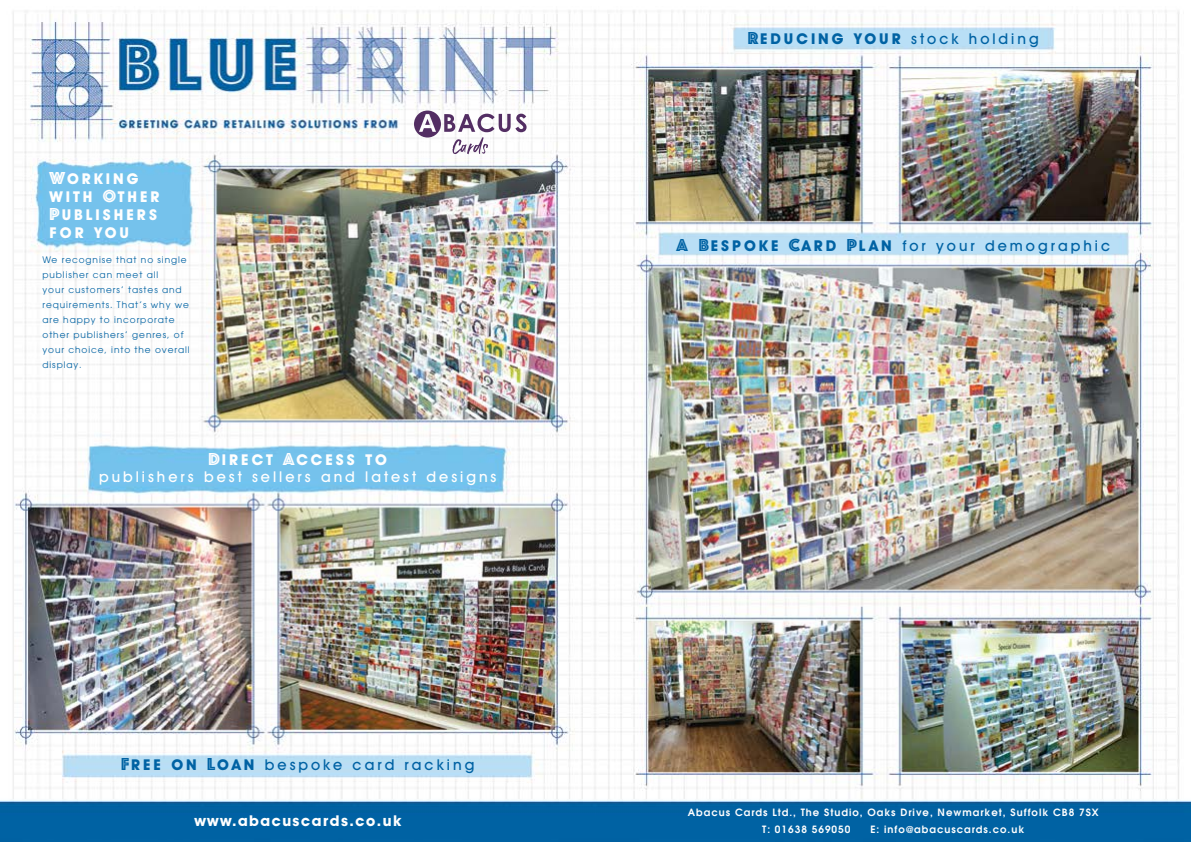
<style>
.page{position:relative;width:1191px;height:842px;background:#fff}
.page>*{position:absolute;margin:0;border:0;box-sizing:border-box;transform-origin:0 0}
.t1{font:500 15px "Avant Garde IT Cby BT";letter-spacing:.2em;color:#0062a3}
.t2{font:500 15px/17px "Avant Garde IT Cby BT";letter-spacing:.2em;color:#fff;text-align:center}
.t3{font:700 15px/18px "Avant Garde IT Cby BT";letter-spacing:.2em;color:#fff}
.t4{font:700 15px "Avant Garde IT Cby BT";letter-spacing:.1em;color:#fff}
.t5{font:600 10px/17.3px "Avant Garde";letter-spacing:.1em;color:#fff}
.t6{font:9px/15px "Avant Garde";letter-spacing:.1em;color:#0062a3}
.s1{font-family:"Phosphate Inline";font-weight:400;font-size:18px}
.s2{font-weight:700}
</style>
<div class="page">
<img style="left:0;top:10px;width:1191px;height:832px">
<svg style="left:414px;top:111px;width:112px;height:43px"></svg>
<h1 class="t3" style="left:50px;top:170px;width:112px"><span class="s1">W</span>ORKING<br>WITH <span class="s1">O</span>THER<br><span class="s1">P</span>UBLISHERS<br>FOR YOU</h1>
<p class="t6" style="left:43px;top:252px;width:149px">We recognise that no single publisher can meet all<br>your customers’ tastes and requirements. That’s why we are happy to incorporate other publishers’ genres, of your choice, into the overall display.</p>
<h1 class="t2" style="left:99px;top:451px;width:399px"><span class="s1">D</span><span class="s2">IRECT</span> <span class="s1">A</span><span class="s2">CCESS TO<br></span>publishers best sellers and latest designs</h1>
<h1 class="t1" style="left:121px;top:755px;width:355px"><span class="s1">F</span><span class="s2">REE ON</span> <span class="s1">L</span><span class="s2">OAN</span> bespoke card racking</h1>
<h1 class="t1" style="left:747px;top:30px;width:292px"><span class="s1">R</span><span class="s2">EDUCING YOUR</span> stock holding</h1>
<h1 class="t1" style="left:676px;top:236px;width:435px"><span class="s1">A B</span><span class="s2">ESPOKE</span> <span class="s1">C</span><span class="s2">ARD</span> <span class="s1">p</span><span class="s2">LAN</span> for your demographic</h1>
<h1 class="t4" style="left:194px;top:812px;width:208px">www.abacuscards.co.uk</h1>
<p class="t5" style="left:762px;top:803px;width:338px;text-indent:-74px">Abacus Cards Ltd., The Studio, Oaks Drive, Newmarket, Suffolk CB8 7SX<br>T: 01638 569050</p>
<p class="t5" style="left:870px;top:821px;width:155px">E: info@abacuscards.co.uk</p>
</div>
